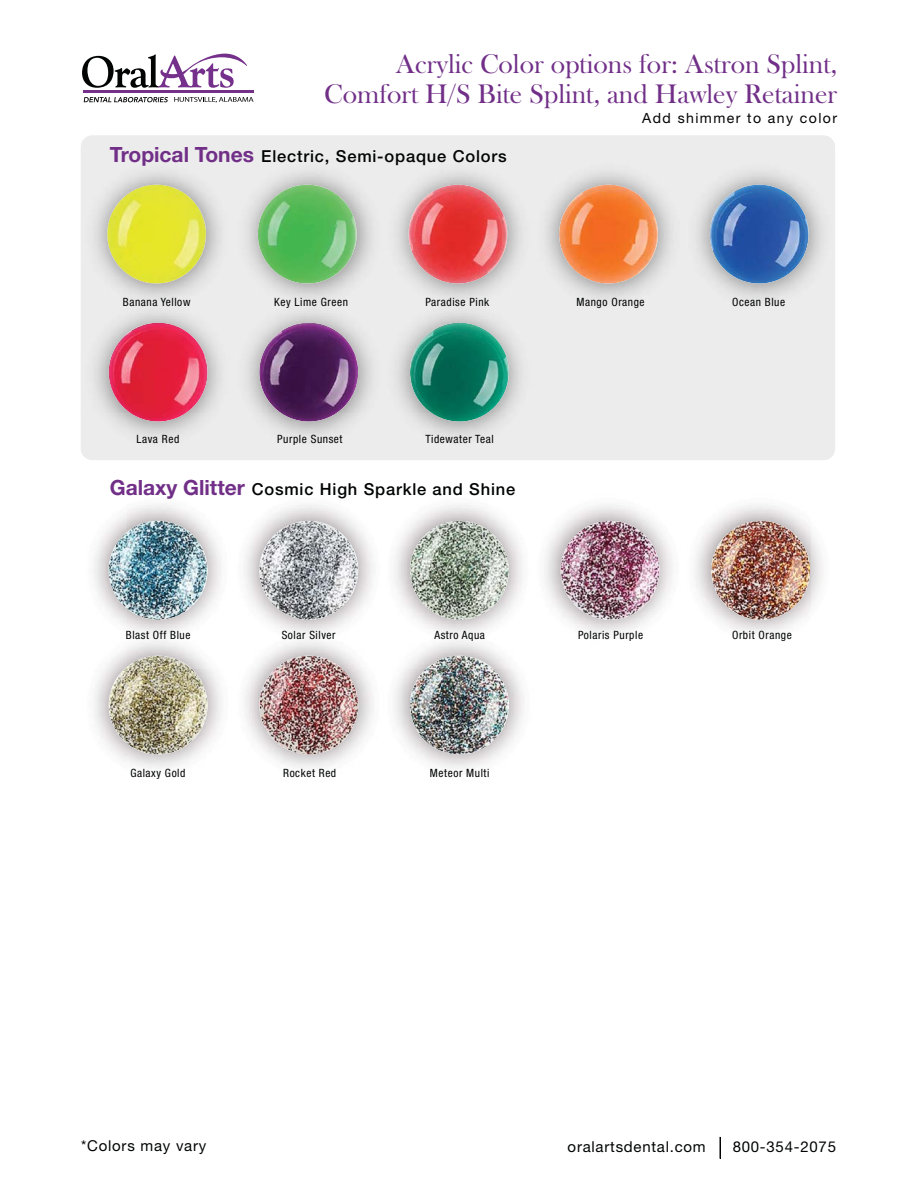
<style>
.page{position:relative;width:918px;height:1188px;background:#fff}
.page>*{position:absolute;margin:0;border:0;box-sizing:border-box;transform-origin:0 0}
.t1{font:27.75px/29.4px "Bask Old Face";color:#712f88;text-align:right}
.t2{font:500 16.5px "Helvetica Neue LT Std";letter-spacing:.05em;color:#020303}
.t3{font:15px "Helvetica Neue LT Std";letter-spacing:.05em;color:#020303}
.t4{font:14.1px "Helvetica Neue LT Std";letter-spacing:.1em;color:#020303}
.t5{font:condensed 11.4px "Helvetica Neue LT Std";letter-spacing:.05em;color:#020303}
.s1{font-weight:700;font-size:21px;color:#712f88}
</style>
<div class="page">
<img style="left:93px;top:511px;width:35px;height:251px">
<img style="left:128px;top:505px;width:472px;height:165px">
<img style="left:600px;top:505px;width:211px;height:650px">
<img style="left:338px;top:670px;width:263px;height:485px">
<img style="left:81px;top:135px;width:754px;height:325px">
<svg style="left:720px;top:1137px;width:1px;height:22px"></svg>
<hr style="left:83px;top:90px;width:171px;height:3px;background:#74308b">
<svg style="left:84px;top:97px;width:84px;height:5px"></svg>
<svg style="left:82px;top:54px;width:165px;height:34px"></svg>
<svg style="left:174px;top:97px;width:80px;height:6px"></svg>
<img style="left:107px;top:185px;width:99px;height:99px;border-radius:50%">
<img style="left:258px;top:185px;width:99px;height:99px;border-radius:50%">
<img style="left:408px;top:185px;width:99px;height:99px;border-radius:50%">
<img style="left:559px;top:185px;width:99px;height:99px;border-radius:50%">
<img style="left:710px;top:185px;width:99px;height:99px;border-radius:50%">
<img style="left:109px;top:323px;width:99px;height:99px;border-radius:50%">
<img style="left:259px;top:323px;width:99px;height:99px;border-radius:50%">
<img style="left:410px;top:323px;width:99px;height:99px;border-radius:50%">
<img style="left:109px;top:521px;width:99px;height:99px;border-radius:50%">
<img style="left:259px;top:521px;width:99px;height:99px;border-radius:50%">
<img style="left:410px;top:521px;width:99px;height:99px;border-radius:50%">
<img style="left:561px;top:521px;width:99px;height:99px;border-radius:50%">
<img style="left:711px;top:521px;width:99px;height:99px;border-radius:50%">
<img style="left:109px;top:656px;width:99px;height:99px;border-radius:50%">
<img style="left:259px;top:656px;width:99px;height:99px;border-radius:50%">
<img style="left:410px;top:656px;width:99px;height:99px;border-radius:50%">
<h1 class="t1" style="left:324px;top:49px;width:515px">Acrylic Color options for: Astron Splint,<br>Comfort H/S Bite Splint, and Hawley Retainer</h1>
<p class="t4" style="left:642px;top:110px;width:196px">Add shimmer to any color</p>
<h2 class="t2" style="left:110px;top:147px;width:398px"><span class="s1">Tropical Tones</span> Electric, Semi-opaque Colors</h2>
<p class="t5" style="left:123px;top:298px;width:69px">Banana Yellow</p>
<p class="t5" style="left:274px;top:298px;width:75px">Key Lime Green</p>
<p class="t5" style="left:425px;top:298px;width:65px">Paradise Pink</p>
<p class="t5" style="left:136px;top:435px;width:44px">Lava Red</p>
<p class="t5" style="left:277px;top:435px;width:67px">Purple Sunset</p>
<p class="t5" style="left:425px;top:435px;width:70px">Tidewater Teal</p>
<h2 class="t2" style="left:110px;top:480px;width:407px"><span class="s1">Galaxy Glitter</span> Cosmic High Sparkle and Shine</h2>
<p class="t5" style="left:126px;top:631px;width:66px">Blast Off Blue</p>
<p class="t5" style="left:282px;top:631px;width:55px">Solar Silver</p>
<p class="t5" style="left:434px;top:631px;width:52px">Astro Aqua</p>
<p class="t5" style="left:130px;top:769px;width:57px">Galaxy Gold</p>
<p class="t5" style="left:283px;top:769px;width:55px">Rocket Red</p>
<p class="t5" style="left:430px;top:769px;width:61px">Meteor Multi</p>
<p class="t5" style="left:577px;top:298px;width:70px">Mango Orange</p>
<p class="t5" style="left:732px;top:298px;width:55px">Ocean Blue</p>
<p class="t5" style="left:578px;top:631px;width:67px">Polaris Purple</p>
<p class="t5" style="left:732px;top:631px;width:61px">Orbit Orange</p>
<h3 class="t3" style="left:81px;top:1138px;width:127px">*Colors may vary</h3>
<h3 class="t3" style="left:568px;top:1138px;width:140px">oralartsdental.com</h3>
<h3 class="t3" style="left:733px;top:1138px;width:105px">800-354-2075</h3>
</div>
